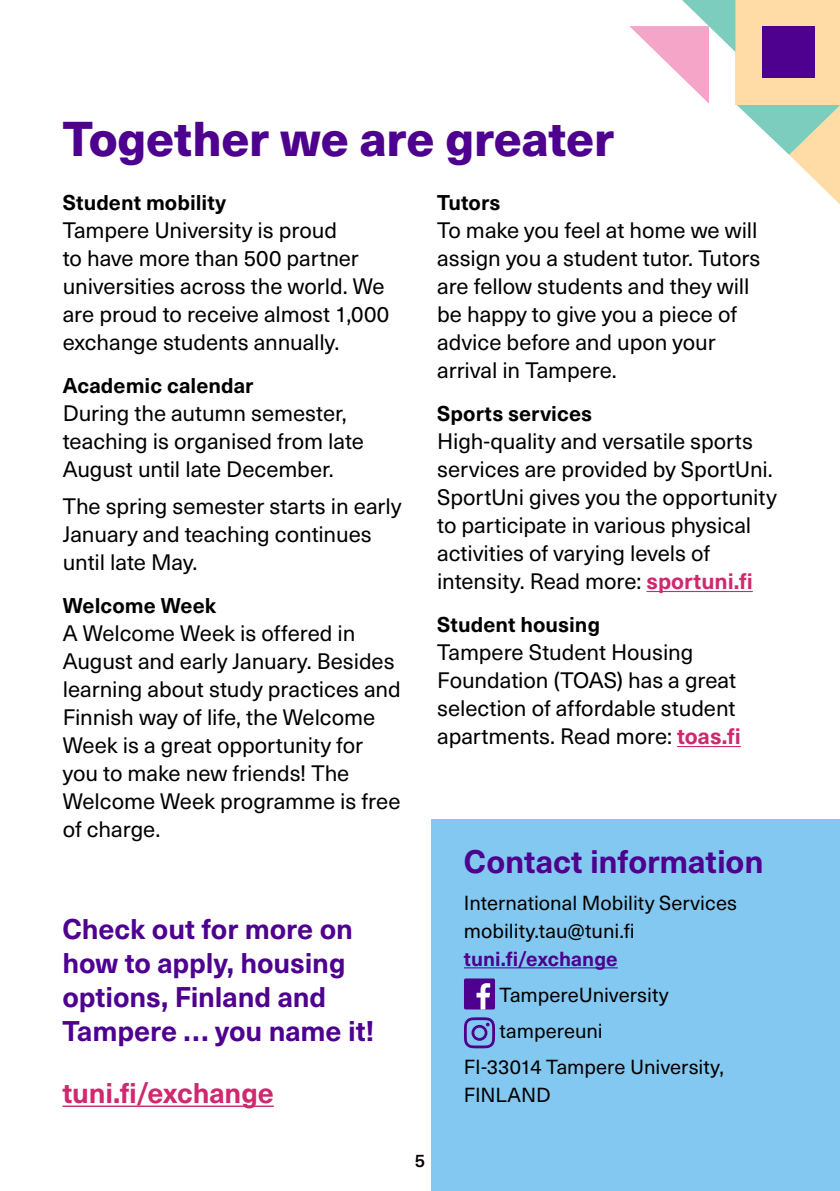
<style>
.page{position:relative;width:840px;height:1191px;background:#fff}
.page>*{position:absolute;margin:0;border:0;box-sizing:border-box;transform-origin:0 0}
.Otsikko_H3_EN{font:800 48px "Neue Haas Unica Pro";letter-spacing:-.005em;color:#4e008e}
.Otsikko_H4_EN{font:700 32px "Neue Haas Unica Pro";letter-spacing:-.005em;color:#4e008e}
.Nosto_P_EN{font:700 28px/34px "Neue Haas Unica Pro";letter-spacing:-.005em;color:#4e008e}
.Nosto_P_EN-2{font:700 28px "Neue Haas Unica Pro";letter-spacing:-.01em;color:#cf286f}
.Leipäteksti_P_EN{font:22px/28px "Neue Haas Unica Pro";letter-spacing:-.005em;color:#000}
.väliotsikko_P_EN{font:700 21px "Neue Haas Unica Pro";color:#000}
.Contact_information{font:20px/28px "Neue Haas Unica Pro";color:#000}
.t1{font:500 18px "Neue Haas Unica Pro";color:#000}
.s1{font-weight:700;color:#cf286f}
.s2{font-weight:700;color:#4e008e}
</style>
<div class="page">
<div style="left:431px;top:819px;width:408px;height:372px;background:#82c8f0"></div>
<hr style="left:646px;top:591px;width:106px;height:1px;background:#cf286f">
<hr style="left:676px;top:746px;width:64px;height:1px;background:#cf286f">
<hr style="left:62px;top:1105px;width:212px;height:2px;background:#cf286f">
<hr style="left:463px;top:967px;width:154px;height:1px;background:#4e008e">
<div style="left:463px;top:978px;width:31px;height:31px;background:#4e008e;border-radius:2px"></div>
<svg style="left:476px;top:983px;width:14px;height:26px"></svg>
<svg style="left:464px;top:1017px;width:30px;height:31px"></svg>
<svg style="left:629px;top:0;width:210px;height:204px"></svg>
<h3 class="Otsikko_H3_EN" style="left:63px;top:109px;width:552px">Together we are greater</h3>
<p class="väliotsikko_P_EN" style="left:63px;top:190px;width:165px">Student mobility</p>
<p class="Leipäteksti_P_EN" style="left:63px;top:217px;width:328px">Tampere University is proud<br>to have more than 500 partner universities across the world. We are proud to receive almost 1,000 exchange students annually.</p>
<p class="väliotsikko_P_EN" style="left:63px;top:373px;width:192px">Academic calendar</p>
<p class="Leipäteksti_P_EN" style="left:63px;top:400px;width:302px">During the autumn semester, teaching is organised from late<br>August until late December.</p>
<p class="Leipäteksti_P_EN" style="left:63px;top:492px;width:340px">The spring semester starts in early<br>January and teaching continues until late May.</p>
<p class="väliotsikko_P_EN" style="left:63px;top:592px;width:155px">Welcome Week</p>
<p class="Leipäteksti_P_EN" style="left:63px;top:619px;width:339px">A Welcome Week is offered in<br>August and early January. Besides learning about study practices and<br>Finnish way of life, the Welcome<br>Week is a great opportunity for you to make new friends! The<br>Welcome Week programme is free of charge.</p>
<p class="väliotsikko_P_EN" style="left:437px;top:190px;width:65px">Tutors</p>
<p class="Leipäteksti_P_EN" style="left:437px;top:217px;width:324px">To make you feel at home we will assign you a student tutor. Tutors are fellow students and they will be happy to give you a piece of advice before and upon your arrival in Tampere.</p>
<p class="väliotsikko_P_EN" style="left:437px;top:401px;width:156px">Sports services</p>
<p class="Leipäteksti_P_EN" style="left:437px;top:428px;width:341px">High-quality and versatile sports services are provided by SportUni.<br>SportUni gives you the opportunity to participate in various physical activities of varying levels of intensity. Read more: <span class="s1">sportuni.fi</span></p>
<p class="väliotsikko_P_EN" style="left:437px;top:612px;width:164px">Student housing</p>
<p class="Leipäteksti_P_EN" style="left:437px;top:639px;width:305px">Tampere Student Housing<br>Foundation (TOAS) has a great selection of affordable student apartments. Read more: <span class="s1">toas.fi</span></p>
<p class="Nosto_P_EN" style="left:62px;top:912px;width:313px">Check out for more on how to apply, housing options, Finland and<br>Tampere … you name it!</p>
<p class="Nosto_P_EN-2" style="left:62px;top:1076px;width:213px">tuni.fi/exchange</p>
<p class="t1" style="left:414px;top:1149px;width:12px">5</p>
<h4 class="Otsikko_H4_EN" style="left:463px;top:842px;width:301px">Contact information</h4>
<p class="Contact_information" style="left:463px;top:889px;width:274px">International Mobility Services mobility.tau@tuni.fi <span class="s2">tuni.fi/exchange</span></p>
<p class="Contact_information" style="left:499px;top:981px;width:170px">TampereUniversity</p>
<p class="Contact_information" style="left:499px;top:1017px;width:105px">tampereuni</p>
<p class="Contact_information" style="left:463px;top:1053px;width:261px">FI-33014 Tampere University,</p>
<p class="Contact_information" style="left:463px;top:1081px;width:88px">FINLAND</p>
</div>
